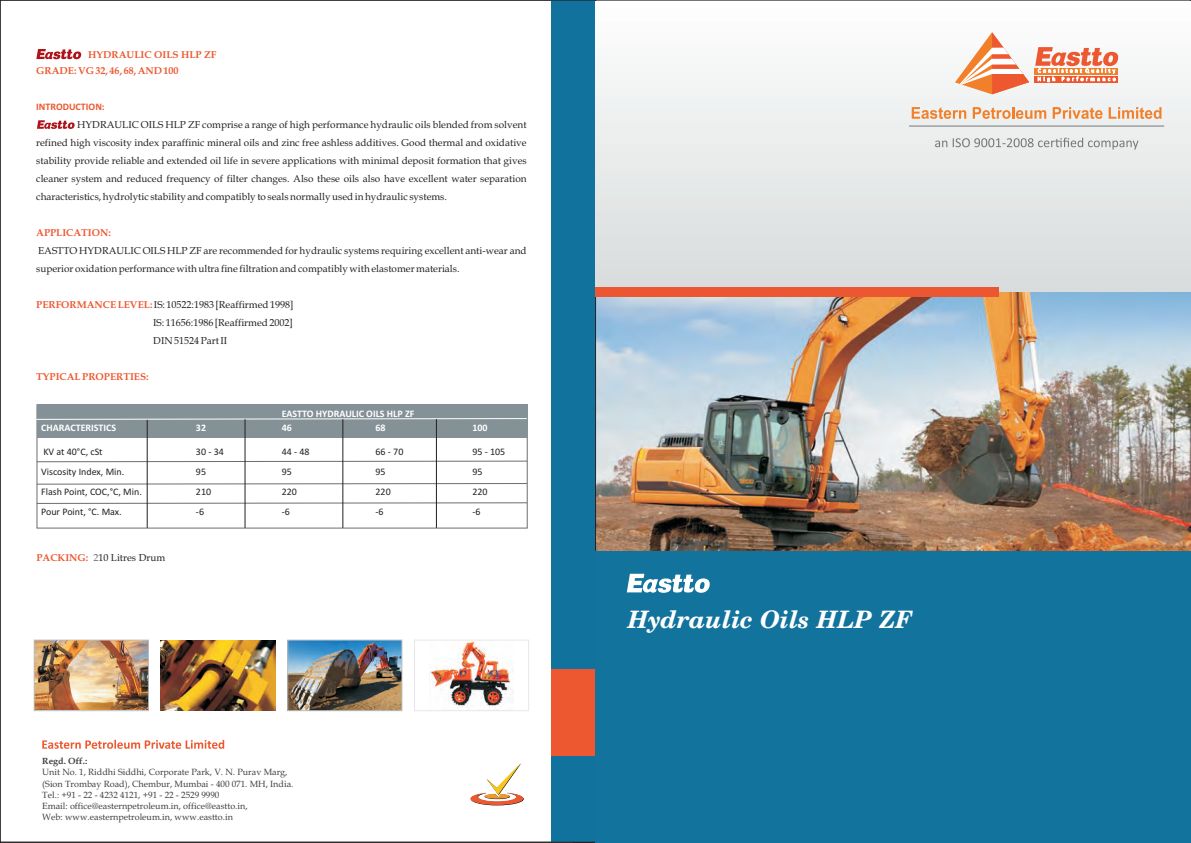
<style>
.page{position:relative;width:1191px;height:843px;background:#fff}
.page>*{position:absolute;margin:0;border:0;box-sizing:border-box;transform-origin:0 0}
.t1{font:italic 700 24px "Century Schoolbook BT";color:#fff}
.t2{font:10px/18px "Book Antiqua";color:#231f20}
.t3{font:10px "Calibri";color:#231f20}
.t4{font:700 10px "Book Antiqua";color:#ed5830}
.t5{font:700 10px "Calibri";color:#fff}
.t6{font:700 10px "Calibri";color:#ed5830}
.t7{font:9px/11.2px "Book Antiqua";color:#3e3e3f}
.t8{font:700 9px "Book Antiqua";color:#3e3e3f}
.s1{font-weight:700;color:#ed5830}
.s2{color:#6c6d70}
</style>
<div class="page">
<div style="left:551px;top:0;width:44px;height:842px;background:#11739d"></div>
<div style="left:551px;top:670px;width:44px;height:86px;background:#ed5830"></div>
<img style="left:596px;top:291px;width:595px;height:260px">
<svg style="left:36px;top:49px;width:45px;height:10px"></svg>
<svg style="left:37px;top:120px;width:38px;height:9px"></svg>
<svg style="left:42px;top:740px;width:182px;height:9px"></svg>
<svg style="left:470px;top:763px;width:54px;height:42px"></svg>
<div style="left:36px;top:404px;width:492px;height:124px;border:1px solid #6c6d70"></div>
<div style="left:37px;top:405px;width:490px;height:33px;background:#849298"></div>
<svg style="left:36px;top:460px;width:492px;height:3px"></svg>
<svg style="left:36px;top:482px;width:492px;height:3px"></svg>
<svg style="left:36px;top:502px;width:492px;height:2px"></svg>
<hr style="left:147px;top:419px;width:1px;height:109px;background:#231f20">
<svg style="left:36px;top:418px;width:491px;height:2px"></svg>
<hr style="left:245px;top:419px;width:1px;height:109px;background:#231f20">
<hr style="left:343px;top:419px;width:1px;height:109px;background:#231f20">
<hr style="left:436px;top:419px;width:1px;height:109px;background:#231f20">
<img style="left:161px;top:640px;width:114px;height:70px">
<img style="left:429px;top:642px;width:84px;height:66px">
<div style="left:414px;top:640px;width:115px;height:71px;border:1px solid #e6e7e9"></div>
<img style="left:36px;top:642px;width:111px;height:67px">
<div style="left:34px;top:640px;width:115px;height:71px;border:1px solid #bcbdc0"></div>
<img style="left:289px;top:642px;width:111px;height:67px">
<div style="left:287px;top:640px;width:115px;height:71px;border:1px solid #bcbdc0"></div>
<div style="left:596px;top:1px;width:595px;height:290px;background:linear-gradient(to bottom,#fdfefe,#d8dcdc)"></div>
<svg style="left:955px;top:32px;width:74px;height:62px"></svg>
<div style="left:1034px;top:68px;width:84px;height:6px;background:#f2802a"></div>
<div style="left:1034px;top:76px;width:84px;height:6px;background:#ed5830"></div>
<svg style="left:1035px;top:47px;width:83px;height:35px"></svg>
<svg style="left:911px;top:107px;width:55px;height:12px"></svg>
<svg style="left:972px;top:107px;width:74px;height:12px"></svg>
<svg style="left:1052px;top:107px;width:50px;height:12px"></svg>
<svg style="left:1108px;top:107px;width:53px;height:12px"></svg>
<hr style="left:909px;top:126px;width:255px;height:1px;background:#747a79">
<svg style="left:935px;top:138px;width:203px;height:12px;background:#d0d3d3"></svg>
<div style="left:596px;top:287px;width:403px;height:9px;background:#ec5631"></div>
<div style="left:595px;top:551px;width:596px;height:292px;background:#12739c"></div>
<svg style="left:627px;top:574px;width:83px;height:19px"></svg>
<p class="t4" style="left:88px;top:51px;width:130px">HYDRAULIC OILS HLP ZF</p>
<p class="t4" style="left:36px;top:67px;width:144px">GRADE: VG 32, 46, 68, AND 100</p>
<p class="t6" style="left:36px;top:102px;width:70px">INTRODUCTION:</p>
<p class="t2" style="left:36px;top:117px;width:492px;text-align:justify;text-indent:41px">HYDRAULIC OILS HLP ZF comprise a range of high performance hydraulic oils blended from solvent refined high viscosity index paraffinic mineral oils and zinc free ashless additives. Good thermal and oxidative stability provide reliable and extended oil life in severe applications with minimal deposit formation that gives cleaner system and reduced frequency of filter changes. Also these oils also have excellent water separation characteristics, hydrolytic stability and compatibly to seals normally used in hydraulic systems.</p>
<p class="t4" style="left:36px;top:229px;width:76px">APPLICATION:</p>
<p class="t2" style="left:36px;top:243px;width:492px">EASTTO HYDRAULIC OILS HLP ZF are recommended for hydraulic systems requiring excellent anti-wear and superior oxidation performance with ultra fine filtration and compatibly with elastomer materials.</p>
<p class="t2" style="left:36px;top:297px;width:259px"><span class="s1">PERFORMANCE LEVEL:</span>IS: 10522:1983 [Reaffirmed 1998]</p>
<p class="t2" style="left:153px;top:315px;width:141px">IS: 11656:1986 [Reaffirmed 2002]<br>DIN 51524 Part II</p>
<p class="t4" style="left:36px;top:373px;width:114px">TYPICAL PROPERTIES:</p>
<p class="t5" style="left:282px;top:409px;width:134px">EASTTO HYDRAULIC OILS HLP ZF</p>
<p class="t5" style="left:41px;top:423px;width:76px">CHARACTERISTICS</p>
<p class="t3" style="left:43px;top:447px;width:61px">KV at 40°C, cSt</p>
<p class="t3" style="left:196px;top:447px;width:29px">30 - 34</p>
<p class="t3" style="left:282px;top:447px;width:29px">44 - 48</p>
<p class="t3" style="left:375px;top:447px;width:29px">66 - 70</p>
<p class="t3" style="left:472px;top:447px;width:34px">95 - 105</p>
<p class="t3" style="left:41px;top:467px;width:85px">Viscosity Index, Min.</p>
<p class="t3" style="left:196px;top:467px;width:12px">95</p>
<p class="t3" style="left:282px;top:467px;width:12px">95</p>
<p class="t3" style="left:375px;top:467px;width:12px">95</p>
<p class="t3" style="left:472px;top:467px;width:12px">95</p>
<p class="t3" style="left:41px;top:487px;width:102px">Flash Point, COC,°C, Min.</p>
<p class="t3" style="left:196px;top:487px;width:17px">210</p>
<p class="t3" style="left:282px;top:487px;width:17px">220</p>
<p class="t3" style="left:375px;top:487px;width:17px">220</p>
<p class="t3" style="left:472px;top:487px;width:17px">220</p>
<p class="t3" style="left:41px;top:507px;width:82px">Pour Point, °C. Max.</p>
<p class="t3" style="left:196px;top:507px;width:10px">-6</p>
<p class="t3" style="left:282px;top:507px;width:10px">-6</p>
<p class="t3" style="left:375px;top:507px;width:10px">-6</p>
<p class="t3" style="left:472px;top:507px;width:10px">-6</p>
<p class="t2" style="left:36px;top:549px;width:130px"><span class="s1">PACKING:</span> <span class="s2">2</span>10 Litres Drum</p>
<p class="t5" style="left:196px;top:423px;width:12px">32</p>
<p class="t5" style="left:282px;top:423px;width:12px">46</p>
<p class="t5" style="left:375px;top:423px;width:12px">68</p>
<p class="t5" style="left:472px;top:423px;width:17px">100</p>
<p class="t8" style="left:42px;top:758px;width:46px">Regd. Off.:</p>
<p class="t7" style="left:42px;top:768px;width:253px">Unit No. 1, Riddhi Siddhi, Corporate Park, V. N. Purav Marg, (Sion Trombay Road), Chembur, Mumbai - 400 071. MH, India.<br>Tel.: +91 - 22 - 4232 4121, +91 - 22 - 2529 9990<br>Email: office@easternpetroleum.in, office@eastto.in,<br>Web: www.easternpetroleum.in, www.eastto.in</p>
<h1 class="t1" style="left:628px;top:610px;width:286px">Hydraulic Oils HLP ZF</h1>
</div>
